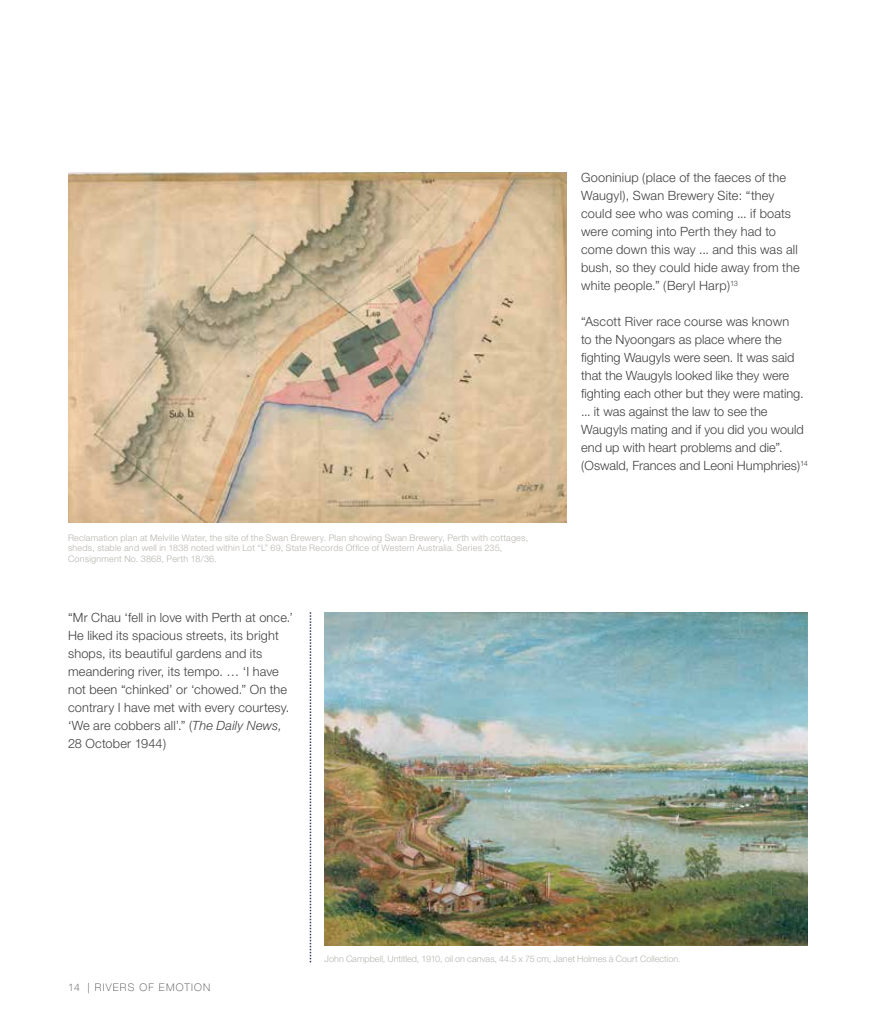
<style>
.page{position:relative;width:893px;height:1021px;background:#fff}
.page>*{position:absolute;margin:0;border:0;box-sizing:border-box;transform-origin:0 0}
.t1{font:300 12.75px/18px "Helvetica Neue";letter-spacing:.01em;color:#414042}
.t2{font:100 10.5px "Helvetica Neue";letter-spacing:.12em;color:#414042}
.t3{font:300 9px/10.8px "Helvetica Neue";letter-spacing:.02em;color:#b8b5b0}
.s1{font-style:italic}
</style>
<div class="page">
<img style="left:68px;top:172px;width:498px;height:350px">
<img style="left:325px;top:612px;width:483px;height:333px">
<svg style="left:310px;top:612px;width:1px;height:350px"></svg>
<p class="t3" style="left:68px;top:531px;width:462px">Reclamation plan at Melville Water, the site of the Swan Brewery. Plan showing Swan Brewery, Perth with cottages, sheds, stable and well in 1838 noted within Lot “L” 69, State Records Office of Western Australia. Series 235,<br>Consignment No. 3868, Perth 18/36.</p>
<p class="t1" style="left:68px;top:608px;width:227px">“Mr Chau ‘fell in love with Perth at once.’ He liked its spacious streets, its bright shops, its beautiful gardens and its meandering river, its tempo. … ‘I have not been “chinked’ or ‘chowed.” On the contrary I have met with every courtesy. ‘We are cobbers all’.” (<span class="s1">The Daily News, </span>28 October 1944)</p>
<p class="t1" style="left:581px;top:168px;width:220px">Gooniniup (place of the faeces of the Waugyl), Swan Brewery Site: “they could see who was coming ... if boats were coming into Perth they had to come down this way ... and this was all bush, so they could hide away from the white people.” (Beryl Harp)<sup>13</sup></p>
<p class="t1" style="left:581px;top:312px;width:228px">“Ascott River race course was known<br>to the Nyoongars as place where the fighting Waugyls were seen. It was said that the Waugyls looked like they were fighting each other but they were mating. ... it was against the law to see the Waugyls mating and if you did you would end up with heart problems and die”. (Oswald, Frances and Leoni Humphries)<sup>14</sup></p>
<p class="t2" style="left:68px;top:980px;width:144px">14 | RIVERS OF EMOTION</p>
<p class="t3" style="left:325px;top:953px;width:358px">John Campbell, Untitled, 1910, oil on canvas, 44.5 x 75 cm, Janet Holmes à Court Collection.</p>
</div>
